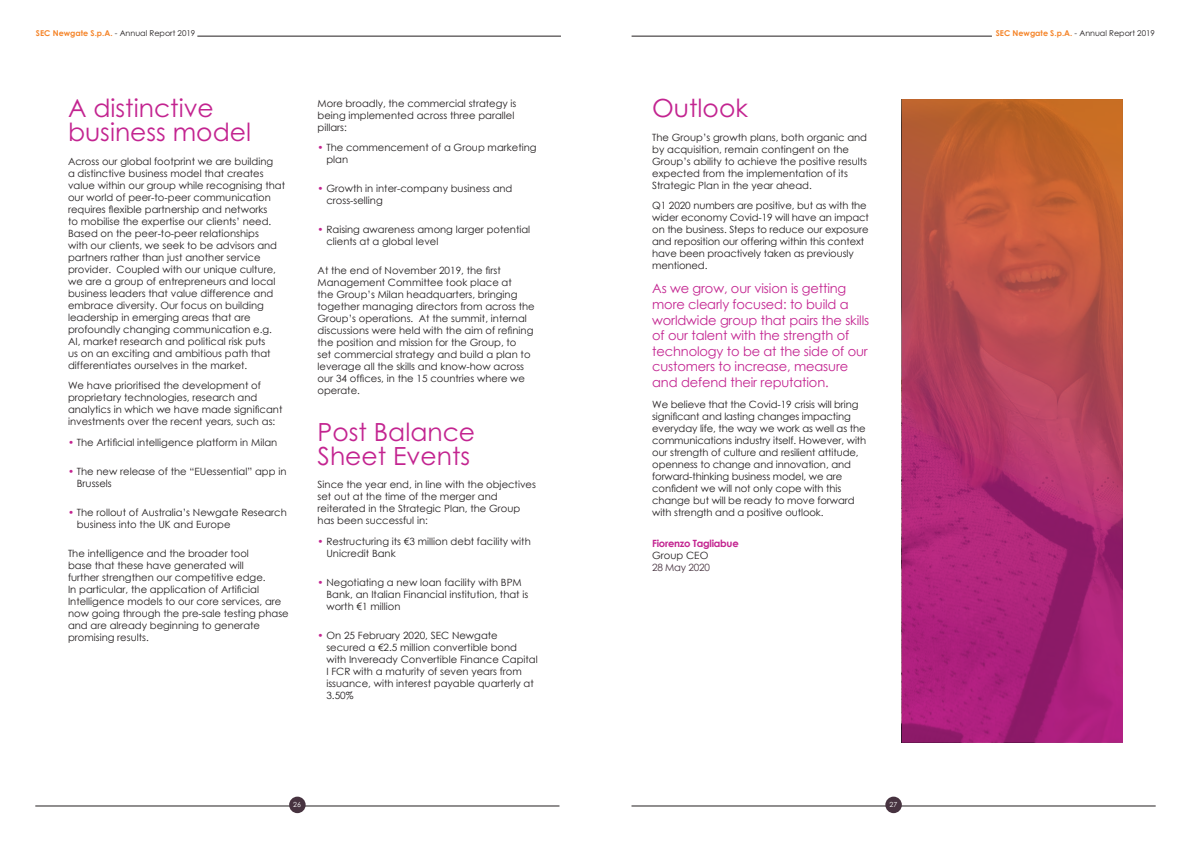
<style>
.page{position:relative;width:1191px;height:842px;background:#fff}
.page>*{position:absolute;margin:0;border:0;box-sizing:border-box;transform-origin:0 0}
.t1{font:25px/24px "Century Gothic Pro";color:#c32490}
.t2{font:13px/15.6px "Century Gothic";letter-spacing:-.01em;color:#c32490}
.t3{font:10px/12px "Century Gothic";color:#231f20}
.t4{font:700 10px/12px "Century Gothic";letter-spacing:-.025em;color:#c32490}
.t5{font:8px "Century Gothic Pro";color:#231f20}
.t6{font:7px "Century Gothic Pro";color:#fff}
.s1{font-weight:700;color:#f5852a}
.s2{color:#c32490}
.s3{font-weight:400;color:#231f20}
.s4{font-weight:400;color:#473340}
</style>
<div class="page">
<hr style="left:35px;top:806px;width:524px;height:1px;background:#231f20">
<div style="left:289px;top:797px;width:17px;height:16px;background:#473340;border-radius:50%"></div>
<hr style="left:197px;top:36px;width:364px;height:1px;background:#231f20">
<hr style="left:631px;top:806px;width:524px;height:1px;background:#231f20">
<div style="left:885px;top:797px;width:17px;height:16px;background:#473340;border-radius:50%"></div>
<hr style="left:631px;top:36px;width:361px;height:1px;background:#231f20">
<svg style="left:901px;top:99px;width:222px;height:644px;background:#b23d5c"></svg>
<p class="t5" style="left:36px;top:28px;width:161px"><span class="s1">SEC Newgate S.p.A.</span> - Annual Report 2019</p>
<p class="t5" style="left:995px;top:28px;width:161px"><span class="s1">SEC Newgate S.p.A.</span> - Annual Report 2019</p>
<p class="t1" style="left:68px;top:96px;width:184px">A distinctive business model</p>
<p class="t3" style="left:68px;top:155px;width:218px">Across our global footprint we are building<br>a distinctive business model that creates value within our group while recognising that our world of peer-to-peer communication requires flexible partnership and networks<br>to mobilise the expertise our clients’ need.<br>Based on the peer-to-peer relationships<br>with our clients, we seek to be advisors and partners rather than just another service provider. Coupled with our unique culture, we are a group of entrepreneurs and local business leaders that value difference and embrace diversity. Our focus on building leadership in emerging areas that are profoundly changing communication e.g.<br>AI, market research and political risk puts<br>us on an exciting and ambitious path that differentiates ourselves in the market.</p>
<p class="t3" style="left:68px;top:379px;width:216px">We have prioritised the development of proprietary technologies, research and analytics in which we have made significant investments over the recent years, such as:</p>
<p class="t3" style="left:68px;top:436px;width:211px"><span class="s2">•</span> The Artificial intelligence platform in Milan</p>
<p class="t3" style="left:77px;top:465px;width:211px;text-indent:-9px"><span class="s2">•</span> The new release of the “EUessential” app in<br>Brussels</p>
<p class="t3" style="left:77px;top:506px;width:211px;text-indent:-9px"><span class="s2">•</span> The rollout of Australia’s Newgate Research business into the UK and Europe</p>
<p class="t3" style="left:68px;top:547px;width:222px">The intelligence and the broader tool<br>base that these have generated will<br>further strengthen our competitive edge.<br>In particular, the application of Artificial Intelligence models to our core services, are now going through the pre-sale testing phase and are already beginning to generate promising results.</p>
<p class="t3" style="left:317px;top:97px;width:200px">More broadly, the commercial strategy is being implemented across three parallel pillars:</p>
<p class="t3" style="left:326px;top:141px;width:212px;text-indent:-9px"><span class="s2">•</span> The commencement of a Group marketing plan</p>
<p class="t3" style="left:326px;top:182px;width:188px;text-indent:-9px"><span class="s2">•</span> Growth in inter-company business and cross-selling</p>
<p class="t3" style="left:326px;top:223px;width:205px;text-indent:-9px"><span class="s2">•</span> Raising awareness among larger potential clients at a global level</p>
<p class="t3" style="left:317px;top:264px;width:219px">At the end of November 2019, the first Management Committee took place at<br>the Group’s Milan headquarters, bringing together managing directors from across the Group’s operations. At the summit, internal discussions were held with the aim of refining the position and mission for the Group, to<br>set commercial strategy and build a plan to leverage all the skills and know-how across our 34 offices, in the 15 countries where we operate.</p>
<p class="t1" style="left:317px;top:419px;width:159px">Post Balance<br>Sheet Events</p>
<p class="t3" style="left:317px;top:478px;width:220px">Since the year end, in line with the objectives set out at the time of the merger and reiterated in the Strategic Plan, the Group has been successful in:</p>
<p class="t3" style="left:326px;top:535px;width:206px;text-indent:-9px"><span class="s2">•</span> Restructuring its €3 million debt facility with<br>Unicredit Bank</p>
<p class="t3" style="left:326px;top:576px;width:203px;text-indent:-9px"><span class="s2">•</span> Negotiating a new loan facility with BPM<br>Bank, an Italian Financial institution, that is worth €1 million</p>
<p class="t3" style="left:326px;top:629px;width:213px;text-indent:-9px"><span class="s2">•</span> On 25 February 2020, SEC Newgate secured a €2.5 million convertible bond with Inveready Convertible Finance Capital I FCR with a maturity of seven years from issuance, with interest payable quarterly at 3.50%</p>
<p class="t1" style="left:652px;top:96px;width:97px">Outlook</p>
<p class="t3" style="left:652px;top:131px;width:216px">The Group’s growth plans, both organic and by acquisition, remain contingent on the Group’s ability to achieve the positive results expected from the implementation of its Strategic Plan in the year ahead.</p>
<p class="t3" style="left:652px;top:199px;width:218px">Q1 2020 numbers are positive, but as with the wider economy Covid-19 will have an impact on the business. Steps to reduce our exposure and reposition our offering within this context have been proactively taken as previously mentioned.</p>
<p class="t2" style="left:652px;top:281px;width:218px">As we grow, our vision is getting more clearly focused: to build a worldwide group that pairs the skills of our talent with the strength of technology to be at the side of our customers to increase, measure and defend their reputation.</p>
<p class="t3" style="left:652px;top:398px;width:216px">We believe that the Covid-19 crisis will bring significant and lasting changes impacting everyday life, the way we work as well as the communications industry itself. However, with our strength of culture and resilient attitude, openness to change and innovation, and forward-thinking business model, we are confident we will not only cope with this change but will be ready to move forward with strength and a positive outlook.</p>
<p class="t4" style="left:652px;top:537px;width:88px">Fiorenzo Tagliabue<br><span class="s3">Group CEO<br></span><span class="s4">28 May 2020</span></p>
<p class="t6" style="left:293px;top:801px;width:9px">26</p>
<p class="t6" style="left:889px;top:801px;width:9px">27</p>
</div>
